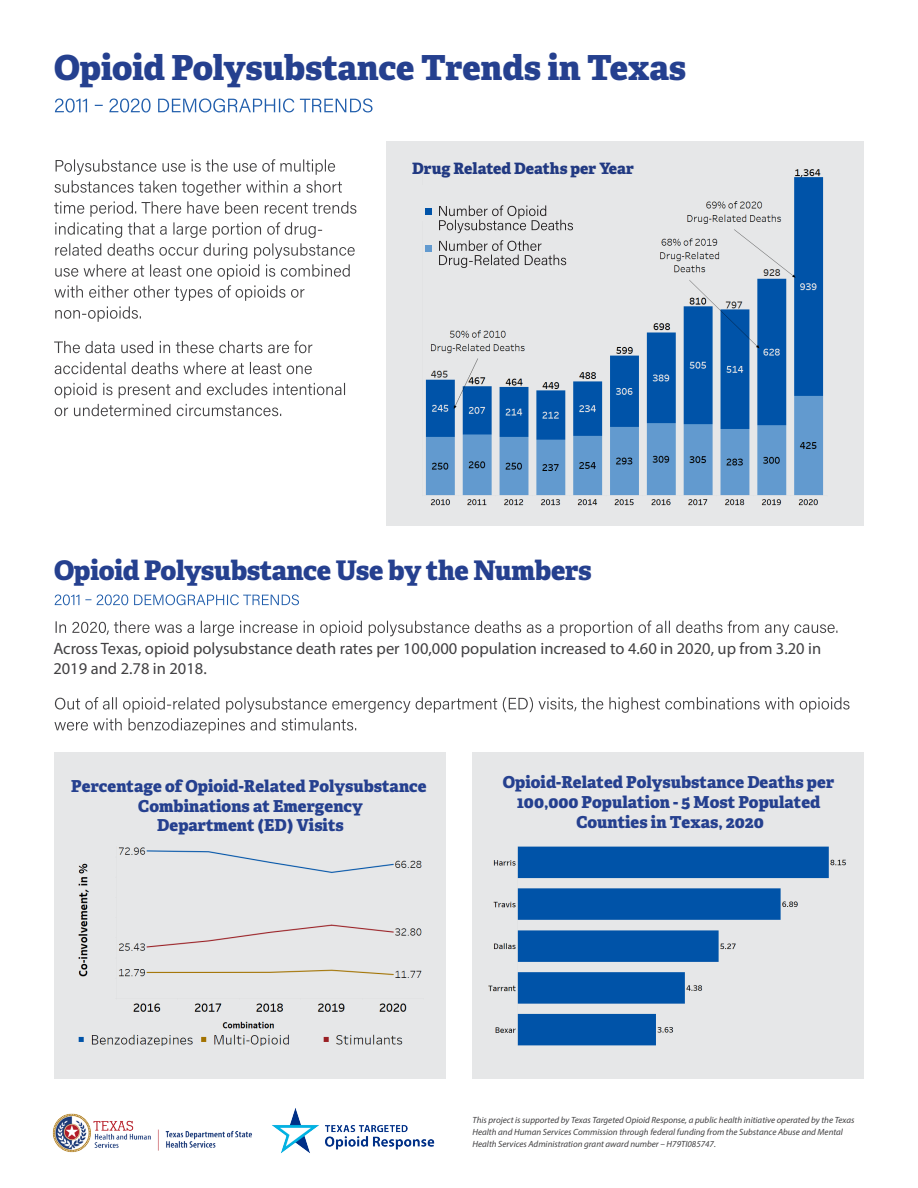
<style>
.page{position:relative;width:918px;height:1188px;background:#fff}
.page>*{position:absolute;margin:0;border:0;box-sizing:border-box;transform-origin:0 0}
.t1{font:800 34.5px "Adelle";letter-spacing:-.005em;color:#25408f}
.t2{font:800 27px "Adelle";letter-spacing:-.015em;color:#25408f}
.t3{font:800 16.5px/19.8px "Adelle";color:#25408f;text-align:center}
.t4{font:16.5px/19.8px "Myriad Pro";color:#414042}
.t5{font:800 15.6px "Adelle";letter-spacing:-.005em;color:#25408f}
.t6{font:italic 9px/12px "Myriad Pro";color:#414042}
</style>
<div class="page">
<div style="left:386px;top:141px;width:478px;height:384px;background:#e6e7e8"></div>
<div style="left:54px;top:752px;width:392px;height:326px;background:#e6e7e8"></div>
<div style="left:472px;top:752px;width:392px;height:326px;background:#e6e7e8"></div>
<svg style="left:54px;top:159px;width:302px;height:163px"></svg>
<svg style="left:54px;top:341px;width:258px;height:12px"></svg>
<svg style="left:55px;top:362px;width:257px;height:12px"></svg>
<svg style="left:55px;top:383px;width:290px;height:15px"></svg>
<svg style="left:55px;top:404px;width:226px;height:12px"></svg>
<svg style="left:55px;top:594px;width:244px;height:11px"></svg>
<svg style="left:56px;top:621px;width:781px;height:15px"></svg>
<svg style="left:54px;top:697px;width:796px;height:37px"></svg>
<img style="left:78px;top:847px;width:344px;height:198px">
<img style="left:489px;top:847px;width:357px;height:198px">
<img style="left:272px;top:1108px;width:163px;height:45px">
<img style="left:425px;top:169px;width:399px;height:337px">
<div style="left:418px;top:185px;width:240px;height:36px;background:#e6e7e8"></div>
<svg style="left:439px;top:205px;width:134px;height:28px"></svg>
<svg style="left:439px;top:240px;width:127px;height:28px"></svg>
<svg style="left:425px;top:209px;width:6px;height:6px"></svg>
<svg style="left:425px;top:245px;width:6px;height:6px"></svg>
<div style="left:96px;top:841px;width:19px;height:168px;background:#e6e7e8"></div>
<svg style="left:55px;top:98px;width:318px;height:15px"></svg>
<img style="left:52px;top:1113px;width:200px;height:40px">
<h1 class="t1" style="left:54px;top:45px;width:634px">Opioid Polysubstance Trends in Texas</h1>
<p class="t5" style="left:412px;top:158px;width:223px">Drug Related Deaths per Year</p>
<h2 class="t2" style="left:54px;top:553px;width:539px">Opioid Polysubstance Use by the Numbers</h2>
<p class="t4" style="left:53px;top:638px;width:769px">Across Texas, opioid polysubstance death rates per 100,000 population increased to 4.60 in 2020, up from 3.20 in<br>2019 and 2.78 in 2018.</p>
<p class="t3" style="left:503px;top:772px;width:333px">Opioid-Related Polysubstance Deaths per<br>100,000 Population - 5 Most Populated<br>Counties in Texas, 2020</p>
<p class="t3" style="left:71px;top:776px;width:357px">Percentage of Opioid-Related Polysubstance<br>Combinations at Emergency<br>Department (ED) Visits</p>
<p class="t3" style="left:90px;top:782px;width:321px;line-height:18px">ED Visits: Opioid-Related polysubstance and other substances</p>
<p class="t3" style="left:528px;top:782px;width:262px;line-height:18px">2020 Most Populated 5 Countries<br>Rates per 100,000</p>
<p class="t6" style="left:472px;top:1114px;width:383px">This project is supported by Texas Targeted Opioid Response, a public health initiative operated by the Texas<br>Health and Human Services Commission through federal funding from the Substance Abuse and Mental<br>Health Services Administration grant award number – H79TI085747.</p>
</div>
